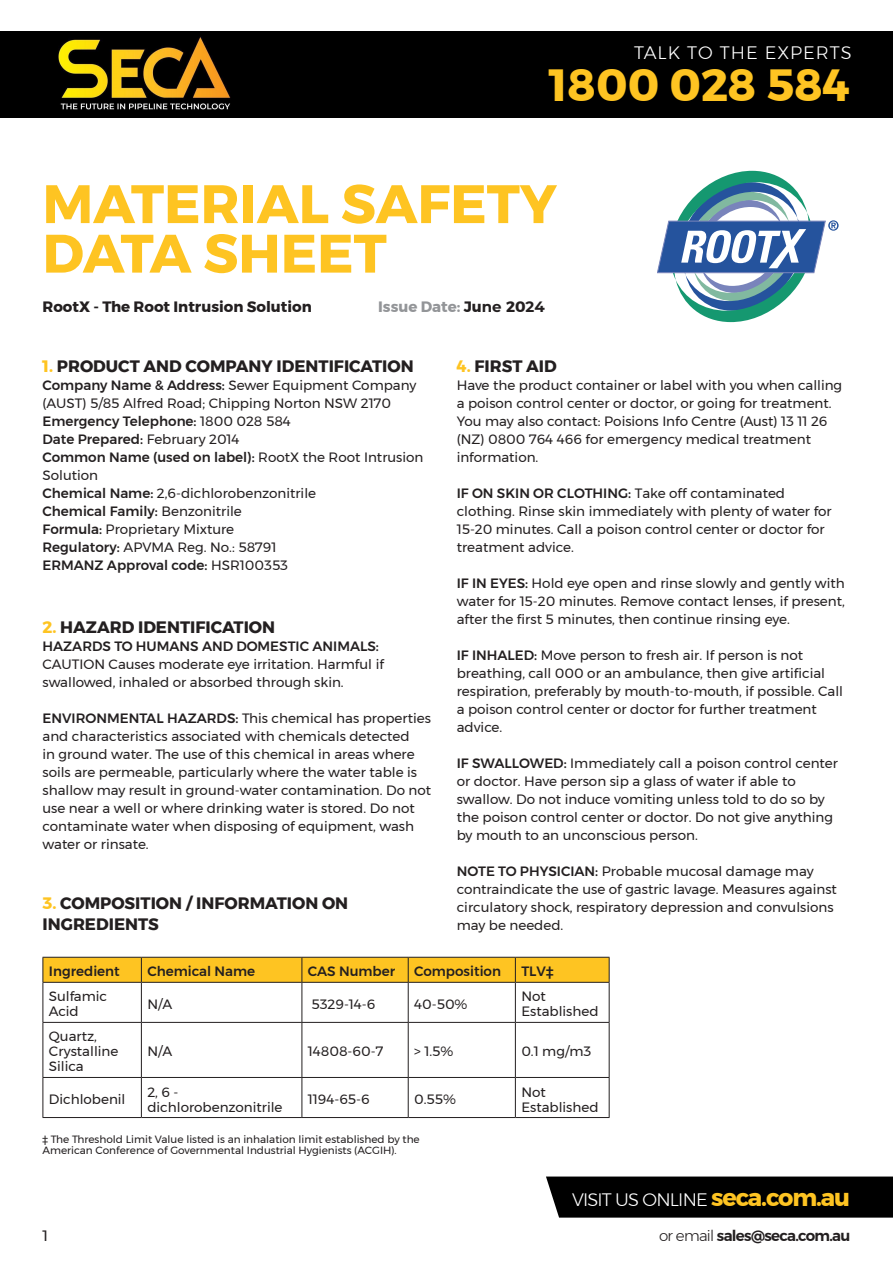
<style>
.page{position:relative;width:893px;height:1263px;background:#fff}
.page>*{position:absolute;margin:0;border:0;box-sizing:border-box;transform-origin:0 0}
.t1{font:700 54px/49.5px "Montserrat";color:#fec422}
.t2{font:700 45px "Montserrat";color:#fec422}
.t3{font:300 18px "Montserrat";letter-spacing:-.045em;color:#fff}
.t4{font:300 18px "Montserrat";letter-spacing:.055em;color:#fff}
.t5{font:700 16.5px/21px "Montserrat";color:#231f20}
.t6{font:700 15px "Montserrat";color:#231f20}
.t7{font:600 15px "Montserrat";letter-spacing:-.045em;color:#231f20}
.t8{font:700 15px "Montserrat";color:#939598}
.t9{font:15px "Montserrat";color:#231f20}
.t10{font:13.5px/18px "Montserrat";color:#231f20}
.t11{font:500 13.5px "Montserrat";color:#231f20}
.t12{font:10.5px/10.5px "Montserrat";color:#231f20}
.s1{color:#231f20}
.s2{color:#fec422}
.s3{font-weight:500}
.s4{font-weight:700;font-size:24px;color:#fec422}
.s5{font-weight:300}
</style>
<div class="page">
<svg style="left:657px;top:171px;width:182px;height:151px"></svg>
<svg style="left:43px;top:957px;width:567px;height:25px;background:#f4bd22"></svg>
<hr style="left:43px;top:982px;width:98px;height:1px;background:#231f20">
<hr style="left:43px;top:983px;width:1px;height:39px;background:#231f20">
<hr style="left:141px;top:982px;width:161px;height:1px;background:#231f20">
<hr style="left:141px;top:983px;width:1px;height:39px;background:#231f20">
<hr style="left:302px;top:982px;width:106px;height:1px;background:#231f20">
<hr style="left:302px;top:983px;width:1px;height:39px;background:#231f20">
<hr style="left:408px;top:982px;width:107px;height:1px;background:#231f20">
<hr style="left:408px;top:983px;width:1px;height:39px;background:#231f20">
<hr style="left:515px;top:982px;width:94px;height:1px;background:#231f20">
<hr style="left:515px;top:983px;width:1px;height:39px;background:#231f20">
<hr style="left:609px;top:983px;width:1px;height:39px;background:#231f20">
<hr style="left:43px;top:1022px;width:98px;height:1px;background:#231f20">
<hr style="left:43px;top:1023px;width:1px;height:54px;background:#231f20">
<hr style="left:141px;top:1022px;width:161px;height:1px;background:#231f20">
<hr style="left:141px;top:1023px;width:1px;height:54px;background:#231f20">
<hr style="left:302px;top:1022px;width:106px;height:1px;background:#231f20">
<hr style="left:302px;top:1023px;width:1px;height:54px;background:#231f20">
<hr style="left:408px;top:1022px;width:107px;height:1px;background:#231f20">
<hr style="left:408px;top:1023px;width:1px;height:54px;background:#231f20">
<hr style="left:515px;top:1022px;width:94px;height:1px;background:#231f20">
<hr style="left:515px;top:1023px;width:1px;height:54px;background:#231f20">
<hr style="left:609px;top:1023px;width:1px;height:54px;background:#231f20">
<hr style="left:43px;top:1077px;width:98px;height:1px;background:#231f20">
<hr style="left:43px;top:1078px;width:1px;height:39px;background:#231f20">
<hr style="left:141px;top:1077px;width:161px;height:1px;background:#231f20">
<hr style="left:141px;top:1078px;width:1px;height:39px;background:#231f20">
<hr style="left:302px;top:1077px;width:106px;height:1px;background:#231f20">
<hr style="left:302px;top:1078px;width:1px;height:39px;background:#231f20">
<hr style="left:408px;top:1077px;width:107px;height:1px;background:#231f20">
<hr style="left:408px;top:1078px;width:1px;height:39px;background:#231f20">
<hr style="left:515px;top:1077px;width:94px;height:1px;background:#231f20">
<hr style="left:515px;top:1078px;width:1px;height:39px;background:#231f20">
<hr style="left:609px;top:1078px;width:1px;height:39px;background:#231f20">
<hr style="left:43px;top:1117px;width:98px;height:1px;background:#231f20">
<hr style="left:141px;top:1117px;width:161px;height:1px;background:#231f20">
<hr style="left:302px;top:1117px;width:106px;height:1px;background:#231f20">
<hr style="left:408px;top:1117px;width:107px;height:1px;background:#231f20">
<hr style="left:515px;top:1117px;width:94px;height:1px;background:#231f20">
<div style="left:0;top:32px;width:893px;height:86px;background:#000"></div>
<img style="left:38px;top:36px;width:214px;height:77px">
<div style="left:546px;top:1176px;width:347px;height:41px;background:#000"></div>
<h3 class="t4" style="left:634px;top:40px;width:219px">TALK TO THE EXPERTS</h3>
<h2 class="t2" style="left:550px;top:49px;width:302px">1800 028 584</h2>
<h1 class="t1" style="left:43px;top:179px;width:516px">MATERIAL SAFETY<br>DATA SHEET</h1>
<p class="t6" style="left:43px;top:295px;width:271px">RootX - The Root Intrusion Solution</p>
<p class="t8" style="left:378px;top:295px;width:168px">Issue Date: <span class="s1">Ju</span><span class="s1">ne 2024</span></p>
<p class="t5" style="left:457px;top:355px;width:102px"><span class="s2">4.</span> FIRST AID</p>
<p class="t10" style="left:457px;top:376px;width:387px">Have the product container or label with you when calling a poison control center or doctor, or going for treatment.<br>You may also contact: Poisions Info Centre (Aust) 13 11 26 (NZ) 0800 764 466 for emergency medical treatment information.</p>
<p class="t10" style="left:457px;top:484px;width:376px"><span class="s3">IF ON SKIN OR CLOTHING:</span> Take off contaminated clothing. Rinse skin immediately with plenty of water for 15-20 minutes. Call a poison control center or doctor for treatment advice.</p>
<p class="t10" style="left:457px;top:574px;width:390px;text-align:justify"><span class="s3">IF IN EYES:</span> Hold eye open and rinse slowly and gently with water for 15-20 minutes. Remove contact lenses, if present, after the first 5 minutes, then continue rinsing eye.</p>
<p class="t10" style="left:457px;top:646px;width:388px"><span class="s3">IF INHALED:</span> Move person to fresh air. If person is not breathing, call 000 or an ambulance, then give artificial respiration, preferably by mouth-to-mouth, if possible. Call a poison control center or doctor for further treatment advice.</p>
<p class="t10" style="left:457px;top:754px;width:383px"><span class="s3">IF SWALLOWED:</span> Immediately call a poison control center or doctor. Have person sip a glass of water if able to swallow. Do not induce vomiting unless told to do so by the poison control center or doctor. Do not give anything by mouth to an unconscious person.</p>
<p class="t10" style="left:457px;top:862px;width:382px"><span class="s3">NOTE TO PHYSICIAN:</span> Probable mucosal damage may contraindicate the use of gastric lavage. Measures against circulatory shock, respiratory depression and convulsions may be needed.</p>
<p class="t5" style="left:43px;top:355px;width:373px"><span class="s2">1.</span> PRODUCT AND COMPANY IDENTIFICATION</p>
<p class="t10" style="left:43px;top:376px;width:382px"><span class="s3">Company Name &amp; Address:</span> Sewer Equipment Company (AUST) 5/85 Alfred Road; Chipping Norton NSW 2170<br><span class="s3">Emergency Telephone:</span> 1800 028 584<br><span class="s3">Date Prepared:</span> February 2014<br><span class="s3">Common Name (used on label):</span> RootX the Root Intrusion Solution<br><span class="s3">Chemical Name:</span> 2,6-dichlorobenzonitrile<br><span class="s3">Chemical Family:</span> Benzonitrile<br><span class="s3">Formula:</span> Proprietary Mixture<br><span class="s3">Regulatory:</span> APVMA Reg. No.: 58791<br><span class="s3">ERMANZ Approval code:</span> HSR100353</p>
<p class="t5" style="left:43px;top:616px;width:234px"><span class="s2">2.</span> HAZARD IDENTIFICATION</p>
<p class="t11" style="left:43px;top:635px;width:338px">HAZARDS TO HUMANS AND DOMESTIC ANIMALS:</p>
<p class="t10" style="left:43px;top:655px;width:343px">CAUTION Causes moderate eye irritation. Harmful if swallowed, inhaled or absorbed through skin.</p>
<p class="t10" style="left:43px;top:709px;width:390px"><span class="s3">ENVIRONMENTAL HAZARDS:</span> This chemical has properties and characteristics associated with chemicals detected<br>in ground water. The use of this chemical in areas where soils are permeable, particularly where the water table is shallow may result in ground-water contamination. Do not use near a well or where drinking water is stored. Do not contaminate water when disposing of equipment, wash water or rinsate.</p>
<p class="t5" style="left:43px;top:892px;width:307px"><span class="s2">3.</span> COMPOSITION / INFORMATION ON<br>INGREDIENTS</p>
<p class="t11" style="left:49px;top:961px;width:72px">Ingredient</p>
<p class="t11" style="left:147px;top:961px;width:109px">Chemical Name</p>
<p class="t11" style="left:308px;top:961px;width:89px">CAS Number</p>
<p class="t11" style="left:414px;top:961px;width:88px">Composition</p>
<p class="t11" style="left:521px;top:961px;width:34px">TLV‡</p>
<p class="t10" style="left:49px;top:989px;width:60px;line-height:15px">Sulfamic<br>Acid</p>
<p class="t10" style="left:147px;top:995px;width:26px">N/A</p>
<p class="t10" style="left:311px;top:995px;width:66px">5329-14-6</p>
<p class="t10" style="left:414px;top:995px;width:55px">40-50%</p>
<p class="t10" style="left:521px;top:989px;width:79px;line-height:15px">Not<br>Established</p>
<p class="t10" style="left:49px;top:1029px;width:71px;line-height:15px">Quartz,<br>Crystalline<br>Silica</p>
<p class="t10" style="left:147px;top:1042px;width:26px">N/A</p>
<p class="t10" style="left:308px;top:1042px;width:77px">14808-60-7</p>
<p class="t10" style="left:414px;top:1042px;width:41px">&gt; 1.5%</p>
<p class="t10" style="left:521px;top:1042px;width:71px">0.1 mg/m3</p>
<p class="t10" style="left:49px;top:1090px;width:78px">Dichlobenil</p>
<p class="t10" style="left:147px;top:1084px;width:137px;line-height:15px">2, 6 - dichlorobenzonitrile</p>
<p class="t10" style="left:308px;top:1090px;width:63px">1194-65-6</p>
<p class="t10" style="left:414px;top:1090px;width:43px">0.55%</p>
<p class="t10" style="left:521px;top:1084px;width:79px;line-height:15px">Not<br>Established</p>
<p class="t12" style="left:43px;top:1134px;width:379px">‡ The Threshold Limit Value listed is an inhalation limit established by the<br>American Conference of Governmental Industrial Hygienists (ACGIH).</p>
<p class="t9" style="left:43px;top:1224px;width:7px">1</p>
<h3 class="t3" style="left:572px;top:1186px;width:280px">VISIT US ONLINE <span class="s4">seca.com.au</span></h3>
<p class="t7" style="left:659px;top:1223px;width:193px"><span class="s5">or email</span> sales@seca.com.au</p>
</div>
